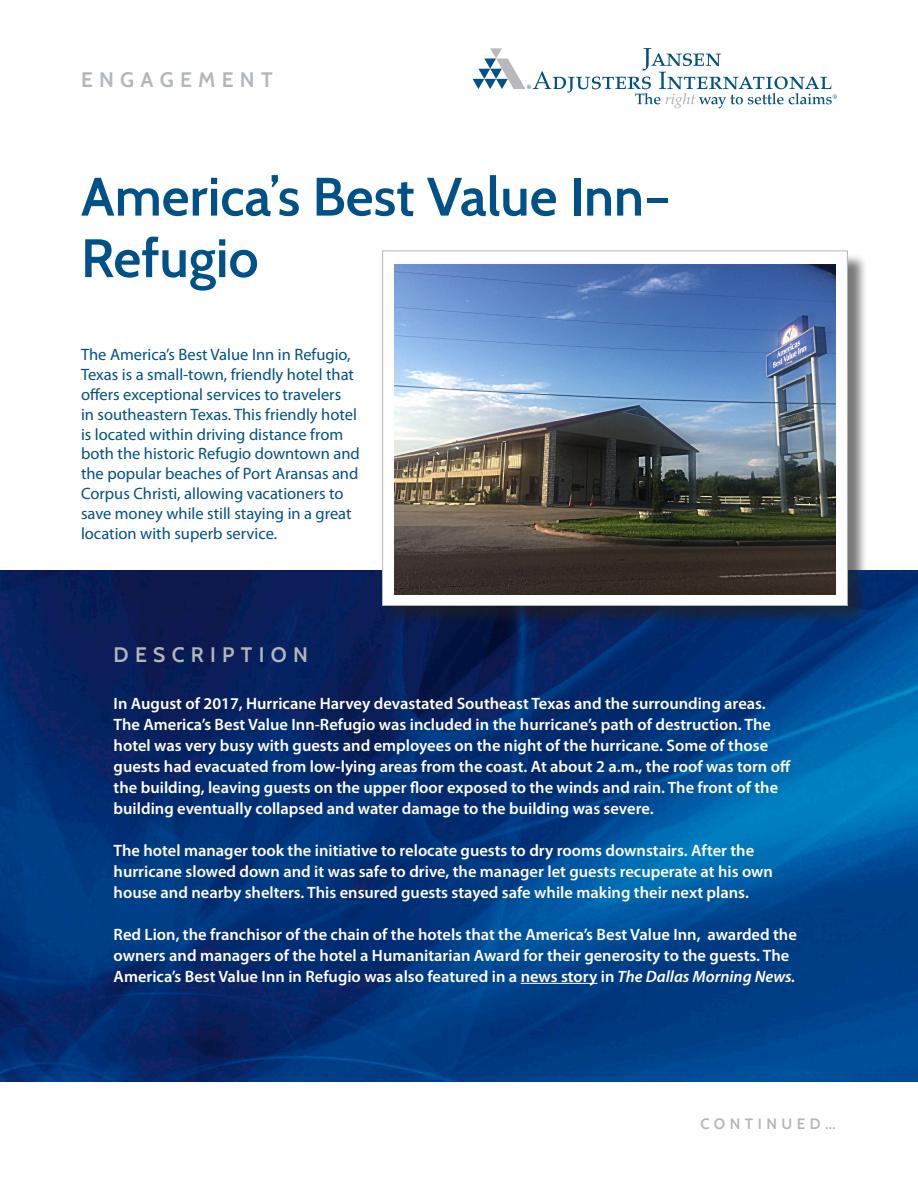
<style>
.page{position:relative;width:918px;height:1188px;background:#fff}
.page>*{position:absolute;margin:0;border:0;box-sizing:border-box;transform-origin:0 0}
.t1{font:600 54px/61.5px "Cabin";color:#005187}
.t2{font:600 21px "Cabin";letter-spacing:.3em;color:#b2b7bb}
.t3{font:600 16.5px/21px "Myriad Pro";color:#fff}
.t4{font:16.5px/19.8px "Myriad Pro";color:#005187}
.t5{font:600 15px "Cabin";letter-spacing:.3em;color:#b2b7bb}
.s1{font-style:italic}
</style>
<div class="page">
<img style="left:0;top:570px;width:918px;height:512px">
<hr style="left:521px;top:983px;width:76px;height:1px;background:#fff">
<svg style="left:473px;top:48px;width:364px;height:60px"></svg>
<div style="left:384px;top:253px;width:483px;height:372px;background:#231f20;opacity:.6"></div>
<div style="left:383px;top:251px;width:464px;height:354px;background:#fff"></div>
<img style="left:394px;top:264px;width:441px;height:331px">
<p class="t2" style="left:81px;top:67px;width:193px">ENGAGEMENT</p>
<h1 class="t1" style="left:81px;top:166px;width:591px">America’s Best Value Inn–<br>Refugio</h1>
<p class="t4" style="left:81px;top:345px;width:280px">The America’s Best Value Inn in Refugio, Texas is a small-town, friendly hotel that offers exceptional services to travelers<br>in southeastern Texas. This friendly hotel is located within driving distance from both the historic Refugio downtown and the popular beaches of Port Aransas and Corpus Christi, allowing vacationers to save money while still staying in a great location with superb service.</p>
<p class="t2" style="left:114px;top:642px;width:196px">DESCRIPTION</p>
<p class="t3" style="left:114px;top:692px;width:679px">In August of 2017, Hurricane Harvey devastated Southeast Texas and the surrounding areas.<br>The America’s Best Value Inn-Refugio was included in the hurricane’s path of destruction. The hotel was very busy with guests and employees on the night of the hurricane. Some of those guests had evacuated from low-lying areas from the coast. At about 2 a.m., the roof was torn off the building, leaving guests on the upper floor exposed to the winds and rain. The front of the building eventually collapsed and water damage to the building was severe.</p>
<p class="t3" style="left:114px;top:839px;width:661px">The hotel manager took the initiative to relocate guests to dry rooms downstairs. After the hurricane slowed down and it was safe to drive, the manager let guests recuperate at his own house and nearby shelters. This ensured guests stayed safe while making their next plans.</p>
<p class="t3" style="left:114px;top:923px;width:685px">Red Lion, the franchisor of the chain of the hotels that the America’s Best Value Inn, awarded the owners and managers of the hotel a Humanitarian Award for their generosity to the guests. The<br>America’s Best Value Inn in Refugio was also featured in a news story in <span class="s1">The Dallas Morning News.</span></p>
<p class="t5" style="left:700px;top:1115px;width:137px">CONTINUED…</p>
</div>
